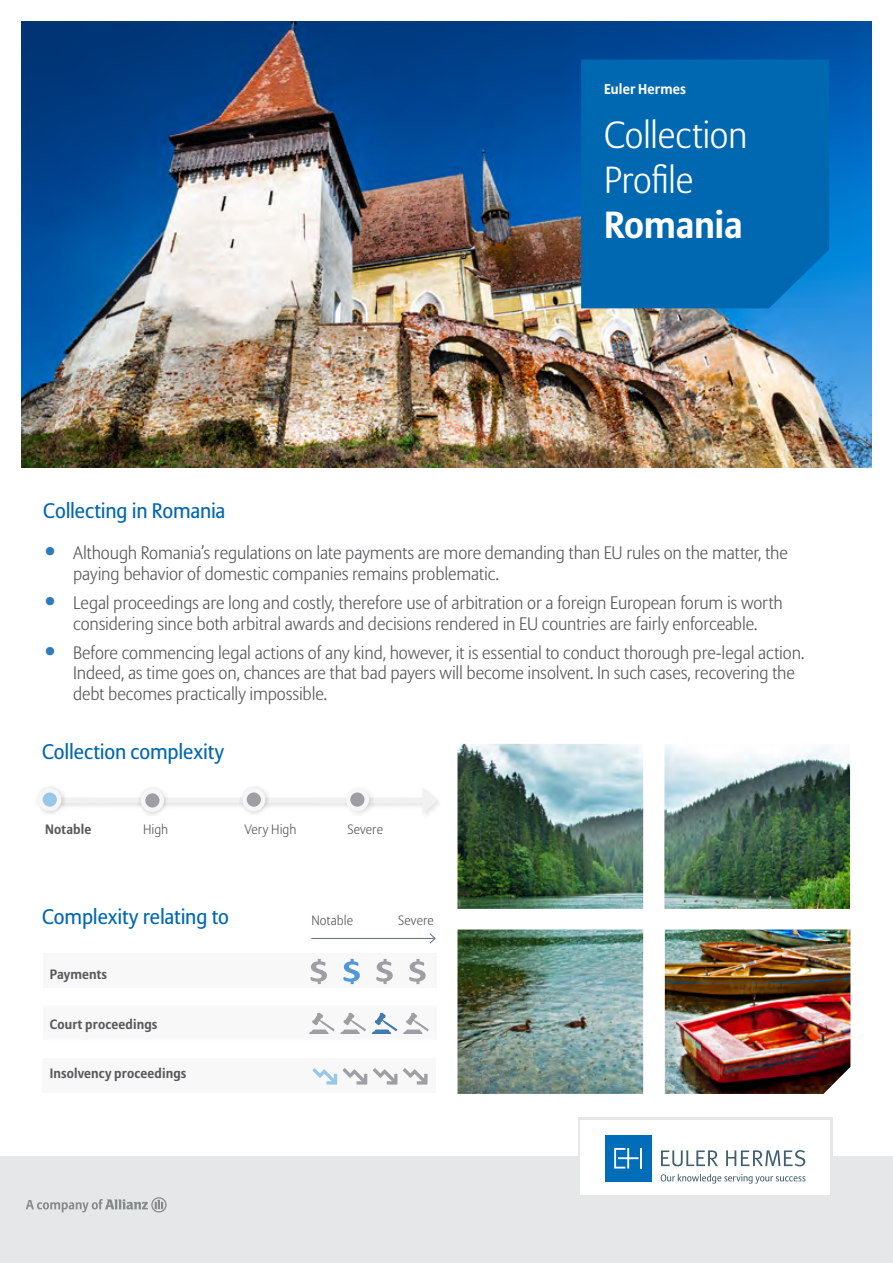
<style>
.page{position:relative;width:893px;height:1263px;background:#fff}
.page>*{position:absolute;margin:0;border:0;box-sizing:border-box;transform-origin:0 0}
.t1{font:300 37.5px/45px "Allianz Sans";letter-spacing:-.01em;color:#fff}
.t2{font:700 37.5px "Allianz Sans";letter-spacing:-.01em;color:#fff}
.t3{font:21px "Allianz Sans";letter-spacing:-.005em;color:#0067b1}
.t4{font:300 18px/20.7px "Allianz Sans";letter-spacing:-.01em;color:#58595b}
.t5{font:700 14.25px "Allianz Sans";letter-spacing:.01em;color:#fff}
.t6{font:700 13.5px "Allianz Sans";letter-spacing:.01em;color:#58595b}
.t7{font:300 13.5px "Allianz Sans";letter-spacing:.005em;color:#58595b}
.s1{font-size:27px;color:#2f7abc}
</style>
<div class="page">
<img style="left:457px;top:744px;width:393px;height:350px">
<svg style="left:66px;top:788px;width:371px;height:26px"></svg>
<div style="left:578px;top:1118px;width:254px;height:80px;background:#e6e7e8"></div>
<div style="left:0;top:1156px;width:893px;height:107px;background:#e6e7e8"></div>
<div style="left:344px;top:786px;width:31px;height:31px;background:#000;opacity:.11"></div>
<svg style="left:348px;top:790px;width:19px;height:19px"></svg>
<div style="left:346px;top:788px;width:23px;height:23px;border:4px solid #f6f6f6;border-radius:50%"></div>
<div style="left:137px;top:786px;width:32px;height:30px;background:#000;opacity:.18"></div>
<svg style="left:143px;top:791px;width:19px;height:19px"></svg>
<div style="left:141px;top:789px;width:23px;height:23px;border:4px solid #f6f6f6;border-radius:50%"></div>
<div style="left:35px;top:785px;width:31px;height:31px;background:#000;opacity:.18"></div>
<svg style="left:40px;top:790px;width:19px;height:19px"></svg>
<div style="left:38px;top:788px;width:23px;height:23px;border:4px solid #f6f6f6;border-radius:50%"></div>
<div style="left:239px;top:785px;width:31px;height:31px;background:#000;opacity:.18"></div>
<svg style="left:244px;top:790px;width:19px;height:19px"></svg>
<div style="left:242px;top:788px;width:23px;height:23px;border:4px solid #f6f6f6;border-radius:50%"></div>
<div style="left:43px;top:953px;width:394px;height:35px;background:#f8f8f8"></div>
<div style="left:43px;top:1005px;width:394px;height:35px;background:#f8f8f8"></div>
<div style="left:43px;top:1058px;width:393px;height:35px;background:#f8f8f8"></div>
<svg style="left:311px;top:959px;width:16px;height:25px"></svg>
<svg style="left:343px;top:959px;width:17px;height:25px"></svg>
<svg style="left:376px;top:959px;width:17px;height:25px"></svg>
<svg style="left:409px;top:959px;width:17px;height:25px"></svg>
<svg style="left:309px;top:1012px;width:57px;height:22px"></svg>
<svg style="left:372px;top:1012px;width:25px;height:22px"></svg>
<svg style="left:403px;top:1012px;width:26px;height:22px"></svg>
<svg style="left:312px;top:1068px;width:55px;height:16px"></svg>
<svg style="left:373px;top:1068px;width:55px;height:16px"></svg>
<hr style="left:311px;top:938px;width:124px;height:1px;background:#5c6f7c">
<svg style="left:429px;top:933px;width:7px;height:11px"></svg>
<img style="left:21px;top:21px;width:851px;height:447px">
<div style="left:580px;top:1120px;width:250px;height:75px;background:#fff"></div>
<div style="left:581px;top:60px;width:248px;height:248px;background:#0067b1"></div>
<div style="left:605px;top:1135px;width:47px;height:46px;background:#006db8"></div>
<hr style="left:640px;top:1148px;width:2px;height:20px;background:#fff">
<svg style="left:614px;top:1148px;width:24px;height:20px"></svg>
<svg style="left:661px;top:1150px;width:57px;height:16px"></svg>
<svg style="left:726px;top:1150px;width:79px;height:16px"></svg>
<svg style="left:661px;top:1174px;width:144px;height:9px"></svg>
<svg style="left:26px;top:1197px;width:141px;height:15px"></svg>
<p class="t5" style="left:604px;top:80px;width:83px">Euler Hermes</p>
<h1 class="t1" style="left:604px;top:114px;width:145px">Collection<br>Profile</h1>
<h1 class="t2" style="left:604px;top:201px;width:140px">Romania</h1>
<p class="t3" style="left:43px;top:498px;width:184px">Collecting in Romania</p>
<p class="t4" style="left:73px;top:543px;width:716px;text-indent:-30px"><span class="s1">•</span> Although Romania’s regulations on late payments are more demanding than EU rules on the matter, the paying behavior of domestic companies remains problematic.</p>
<p class="t4" style="left:43px;top:593px;width:741px;text-align:center"><span class="s1">•</span> Legal proceedings are long and costly, therefore use of arbitration or a foreign European forum is worth considering since both arbitral awards and decisions rendered in EU countries are fairly enforceable.</p>
<p class="t4" style="left:73px;top:643px;width:733px;text-indent:-30px"><span class="s1">•</span> Before commencing legal actions of any kind, however, it is essential to conduct thorough pre-legal action.<br>Indeed, as time goes on, chances are that bad payers will become insolvent. In such cases, recovering the debt becomes practically impossible.</p>
<p class="t3" style="left:42px;top:739px;width:183px">Collection complexity</p>
<p class="t6" style="left:45px;top:821px;width:48px">Notable</p>
<p class="t7" style="left:143px;top:821px;width:27px">High</p>
<p class="t7" style="left:244px;top:821px;width:53px">Very High</p>
<p class="t7" style="left:347px;top:821px;width:37px">Severe</p>
<p class="t3" style="left:42px;top:904px;width:188px">Complexity relating to</p>
<p class="t6" style="left:50px;top:966px;width:59px">Payments</p>
<p class="t6" style="left:50px;top:1015px;width:109px">Court proceedings</p>
<p class="t6" style="left:50px;top:1065px;width:138px">Insolvency proceedings</p>
<p class="t7" style="left:311px;top:912px;width:43px">Notable</p>
<p class="t7" style="left:398px;top:912px;width:37px">Severe</p>
</div>
